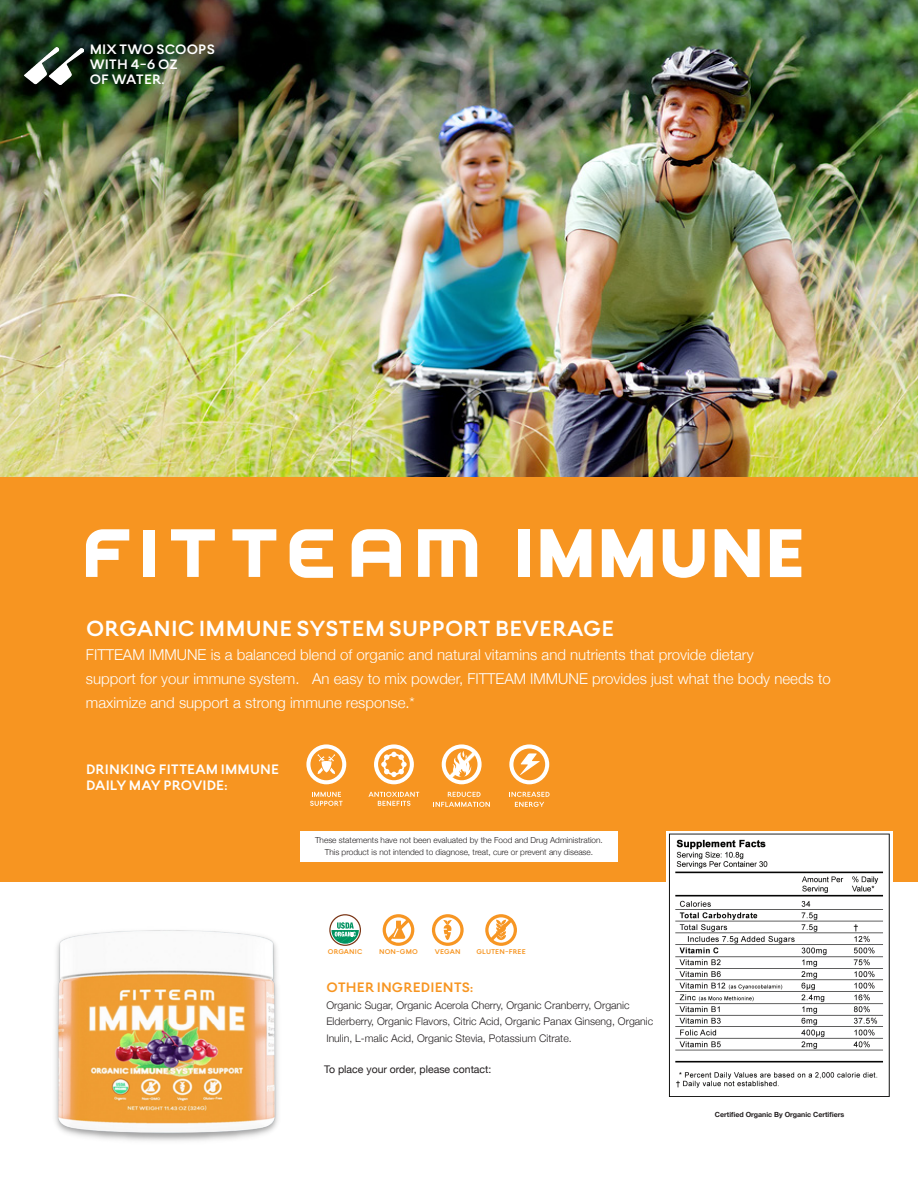
<style>
.page{position:relative;width:918px;height:1188px;background:#fff}
.page>*{position:absolute;margin:0;border:0;box-sizing:border-box;transform-origin:0 0}
.t1{font:700 24px "Firme";letter-spacing:.005em;color:#fff}
.t2{font:300 15px/24px "Helvetica Neue";color:#fff}
.t3{font:700 15px "Firme";letter-spacing:.005em;color:#fff}
.t4{font:700 15px "Firme";letter-spacing:.005em;color:#f79521}
.t5{font:300 10.5px/16.5px "Helvetica Neue";color:#231f20}
.t6{font:10.5px "Helvetica Neue";color:#231f20}
.t7{font:300 8.25px "Helvetica Neue";color:#231f20}
.t8{font:700 7.5px "Firme";letter-spacing:.015em;color:#f79521}
.t9{font:700 7.05px "Helvetica Neue";color:#231f20}
</style>
<div class="page">
<img style="left:0;top:0;width:918px;height:477px">
<div style="left:0;top:477px;width:918px;height:405px;background:#f79521"></div>
<svg style="left:332px;top:914px;width:29px;height:32px"></svg>
<svg style="left:383px;top:914px;width:31px;height:32px"></svg>
<svg style="left:432px;top:914px;width:32px;height:32px"></svg>
<svg style="left:485px;top:914px;width:32px;height:32px"></svg>
<div style="left:300px;top:831px;width:318px;height:30px;background:#fff"></div>
<svg style="left:352px;top:529px;width:49px;height:48px"></svg>
<svg style="left:418px;top:529px;width:59px;height:48px"></svg>
<svg style="left:290px;top:529px;width:43px;height:49px"></svg>
<svg style="left:232px;top:529px;width:44px;height:48px"></svg>
<svg style="left:171px;top:529px;width:44px;height:48px"></svg>
<div style="left:143px;top:531px;width:12px;height:46px;background:#fff"></div>
<svg style="left:86px;top:529px;width:43px;height:48px"></svg>
<div style="left:518px;top:529px;width:12px;height:48px;background:#fff"></div>
<svg style="left:541px;top:529px;width:50px;height:48px"></svg>
<svg style="left:602px;top:529px;width:51px;height:48px"></svg>
<svg style="left:663px;top:529px;width:42px;height:49px"></svg>
<svg style="left:715px;top:529px;width:45px;height:48px"></svg>
<svg style="left:770px;top:529px;width:31px;height:48px"></svg>
<svg style="left:310px;top:792px;width:33px;height:14px"></svg>
<svg style="left:368px;top:792px;width:51px;height:14px"></svg>
<svg style="left:374px;top:744px;width:40px;height:40px"></svg>
<svg style="left:509px;top:792px;width:41px;height:15px"></svg>
<svg style="left:509px;top:744px;width:40px;height:40px"></svg>
<svg style="left:306px;top:744px;width:40px;height:40px"></svg>
<svg style="left:433px;top:792px;width:57px;height:15px"></svg>
<svg style="left:442px;top:744px;width:40px;height:40px"></svg>
<div style="left:666px;top:831px;width:227px;height:271px;background:#fff"></div>
<img style="left:669px;top:833px;width:221px;height:264px">
<img style="left:55px;top:921px;width:277px;height:220px">
<img style="left:24px;top:47px;width:60px;height:37px">
<p class="t3" style="left:90px;top:41px;width:127px">MIX TWO SCOOPS</p>
<p class="t3" style="left:90px;top:56px;width:90px">WITH 4-6 OZ</p>
<p class="t3" style="left:90px;top:70px;width:76px">OF WATER.</p>
<p class="t1" style="left:86px;top:614px;width:530px">ORGANIC IMMUNE SYSTEM SUPPORT BEVERAGE</p>
<p class="t2" style="left:86px;top:641px;width:669px">FITTEAM IMMUNE is a balanced blend of organic and natural vitamins and nutrients that provide dietary</p>
<p class="t2" style="left:86px;top:665px;width:746px">support for your immune system. An easy to mix powder, FITTEAM IMMUNE provides just what the body needs to maximize and support a strong immune response.*</p>
<p class="t3" style="left:86px;top:761px;width:195px">DRINKING FITTEAM IMMUNE</p>
<p class="t3" style="left:86px;top:777px;width:143px">DAILY MAY PROVIDE:</p>
<p class="t7" style="left:315px;top:833px;width:289px">These statements have not been evaluated by the Food and Drug Administration.</p>
<p class="t7" style="left:325px;top:845px;width:270px">This product is not intended to diagnose, treat, cure or prevent any disease.</p>
<p class="t8" style="left:328px;top:948px;width:36px">ORGANIC</p>
<p class="t8" style="left:379px;top:948px;width:40px">NON-GMO</p>
<p class="t8" style="left:435px;top:948px;width:27px">VEGAN</p>
<p class="t8" style="left:476px;top:948px;width:51px">GLUTEN-FREE</p>
<p class="t4" style="left:326px;top:979px;width:148px">OTHER INGREDIENTS:</p>
<p class="t5" style="left:326px;top:996px;width:328px">Organic Sugar, Organic Acerola Cherry, Organic Cranberry, Organic<br>Elderberry, Organic Flavors, Citric Acid, Organic Panax Ginseng, Organic<br>Inulin, L-malic Acid, Organic Stevia, Potassium Citrate.</p>
<p class="t6" style="left:324px;top:1062px;width:169px">To place your order, please contact:</p>
<p class="t9" style="left:715px;top:1109px;width:131px">Certified Organic By Organic Certifiers</p>
</div>
